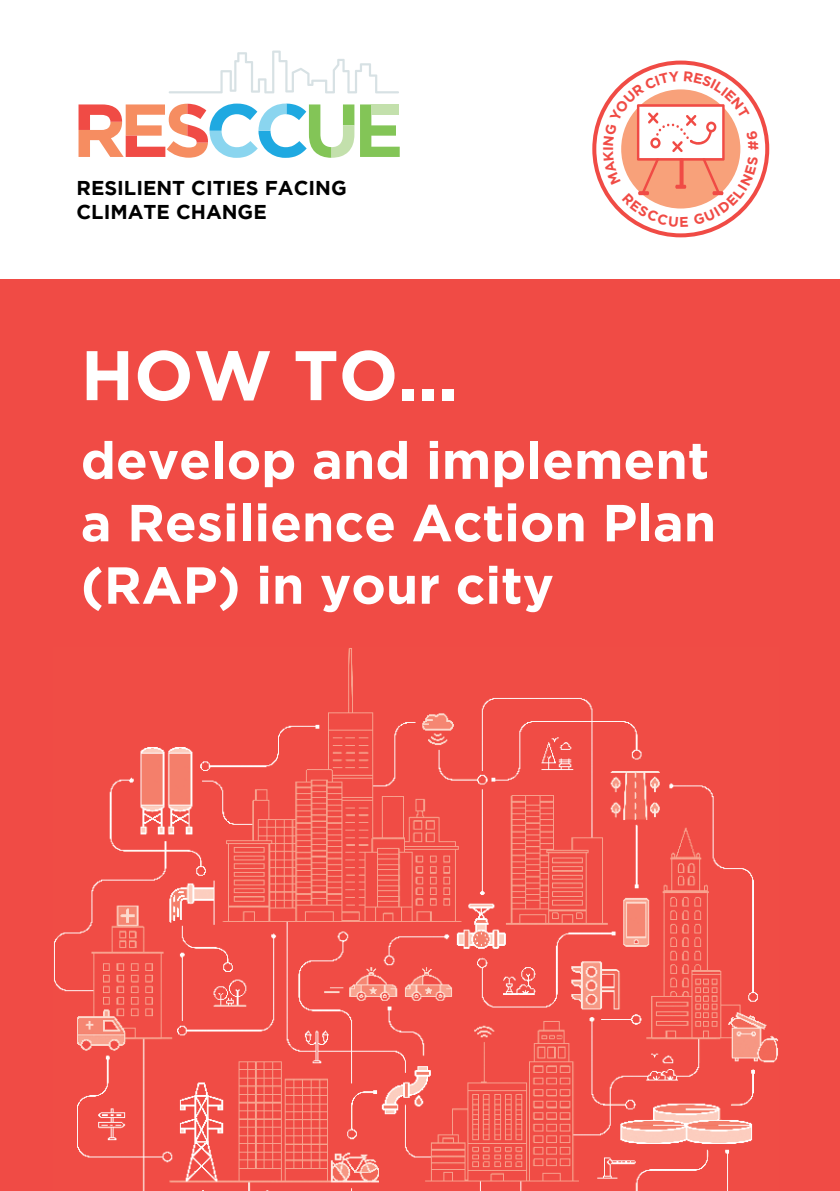
<style>
.page{position:relative;width:840px;height:1191px;background:#fff}
.page>*{position:absolute;margin:0;border:0;box-sizing:border-box;transform-origin:0 0}
.t1{font:700 70px "Gotham";color:#fff}
.t2{font:700 52px/62.4px "Gotham";color:#fff}
.t3{font:700 20px/24px "Gotham";color:#000}
</style>
<div class="page">
<div style="left:0;top:279px;width:839px;height:912px;background:#f04b45"></div>
<img style="left:54px;top:648px;width:724px;height:543px">
<div style="left:592px;top:61px;width:176px;height:176px;border:4px solid #f04b45;border-radius:50%"></div>
<svg style="left:168px;top:51px;width:231px;height:42px"></svg>
<svg style="left:360px;top:104px;width:39px;height:53px"></svg>
<svg style="left:78px;top:104px;width:276px;height:54px"></svg>
<div style="left:371px;top:104px;width:28px;height:11px;background:#c3e0ac"></div>
<svg style="left:602px;top:71px;width:156px;height:155px"></svg>
<p class="t3" style="left:76px;top:175px;width:271px">RESILIENT CITIES FACING<br>CLIMATE CHANGE</p>
<h1 class="t1" style="left:81px;top:335px;width:379px">HOW TO...</h1>
<p class="t2" style="left:81px;top:428px;width:636px">develop and implement a Resilience Action Plan (RAP) in your city</p>
</div>
